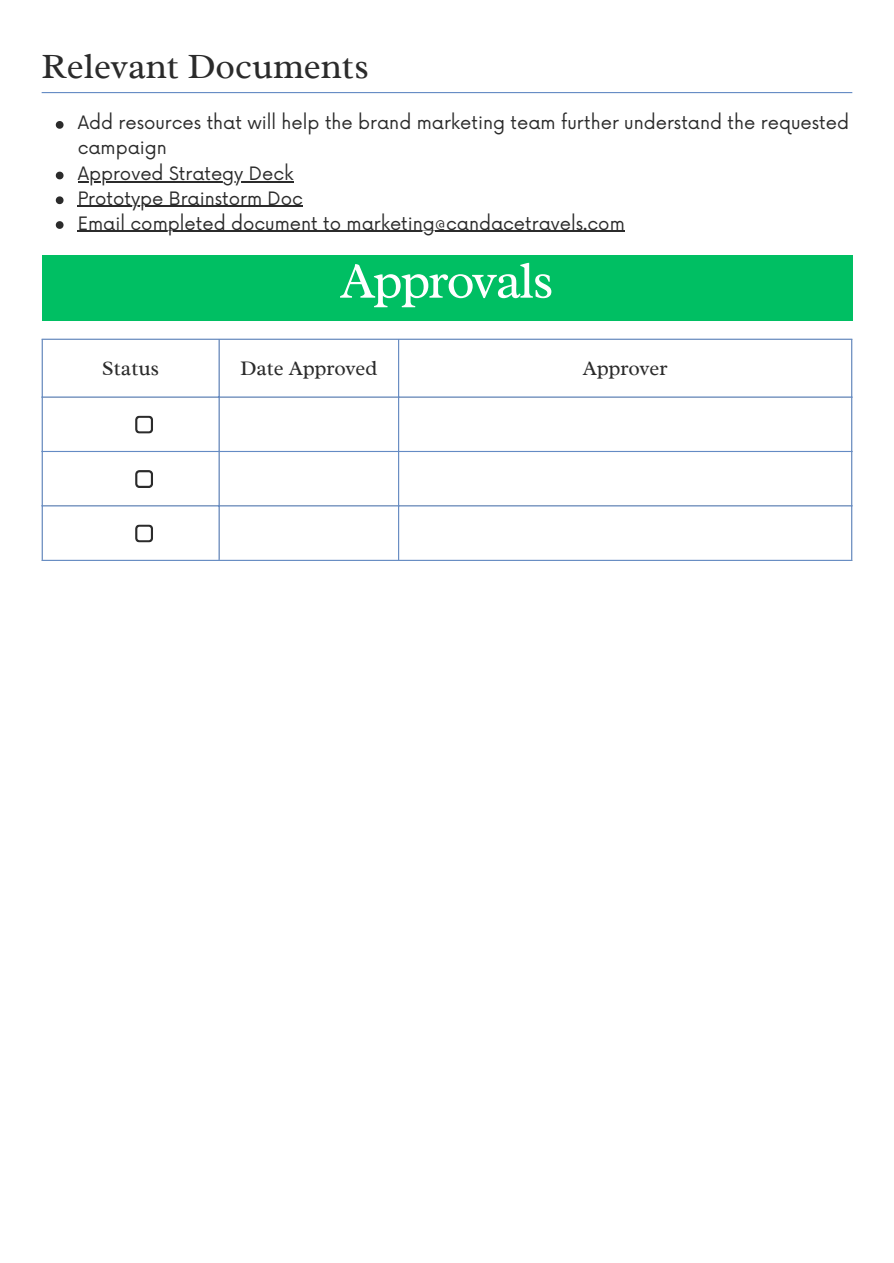
<style>
.page{position:relative;width:894px;height:1263px;background:#fff}
.page>*{position:absolute;margin:0;border:0;box-sizing:border-box;transform-origin:0 0}
.t1{font:51.9px "Radley";letter-spacing:-.04em;color:#fff}
.t2{font:36px "Radley";color:#2b2b2b}
.t3{font:21px "Radley";color:#2b2b2b}
.t4{font:18px/24.8px "Now";color:#2b2b2b}
</style>
<div class="page">
<svg style="left:56px;top:121px;width:7px;height:8px"></svg>
<svg style="left:56px;top:172px;width:7px;height:7px"></svg>
<svg style="left:56px;top:196px;width:7px;height:8px"></svg>
<svg style="left:56px;top:221px;width:7px;height:8px"></svg>
<hr style="left:42px;top:92px;width:810px;height:1px;background:#648bc4">
<hr style="left:78px;top:181px;width:215px;height:1px;background:#2b2b2b">
<hr style="left:78px;top:206px;width:225px;height:1px;background:#2b2b2b">
<hr style="left:78px;top:231px;width:546px;height:1px;background:#2b2b2b">
<div style="left:42px;top:255px;width:810px;height:66px;background:#00bf63"></div>
<svg style="left:135px;top:416px;width:18px;height:18px"></svg>
<svg style="left:135px;top:470px;width:18px;height:18px"></svg>
<svg style="left:135px;top:524px;width:18px;height:18px"></svg>
<hr style="left:42px;top:340px;width:1px;height:220px;background:#648bc4">
<hr style="left:218px;top:340px;width:1px;height:220px;background:#648bc4">
<hr style="left:398px;top:340px;width:1px;height:220px;background:#648bc4">
<hr style="left:850px;top:340px;width:2px;height:220px;background:#648bc4">
<hr style="left:42px;top:339px;width:810px;height:1px;background:#648bc4">
<hr style="left:42px;top:396px;width:810px;height:2px;background:#648bc4">
<hr style="left:42px;top:451px;width:810px;height:1px;background:#648bc4">
<hr style="left:42px;top:505px;width:810px;height:1px;background:#648bc4">
<hr style="left:42px;top:560px;width:810px;height:1px;background:#648bc4">
<p class="t2" style="left:42px;top:43px;width:329px">Relevant Documents</p>
<p class="t4" style="left:78px;top:111px;width:772px">Add resources that will help the brand marketing team further understand the requested campaign</p>
<p class="t4" style="left:78px;top:162px;width:217px">Approved Strategy Deck</p>
<p class="t4" style="left:78px;top:187px;width:227px">Prototype Brainstorm Doc</p>
<p class="t4" style="left:78px;top:212px;width:548px">Email completed document to marketing@candacetravels.com</p>
<p class="t1" style="left:340px;top:248px;width:215px">Approvals</p>
<p class="t3" style="left:102px;top:354px;width:59px">Status</p>
<p class="t3" style="left:240px;top:354px;width:139px">Date Approved</p>
<p class="t3" style="left:582px;top:354px;width:86px">Approver</p>
</div>
